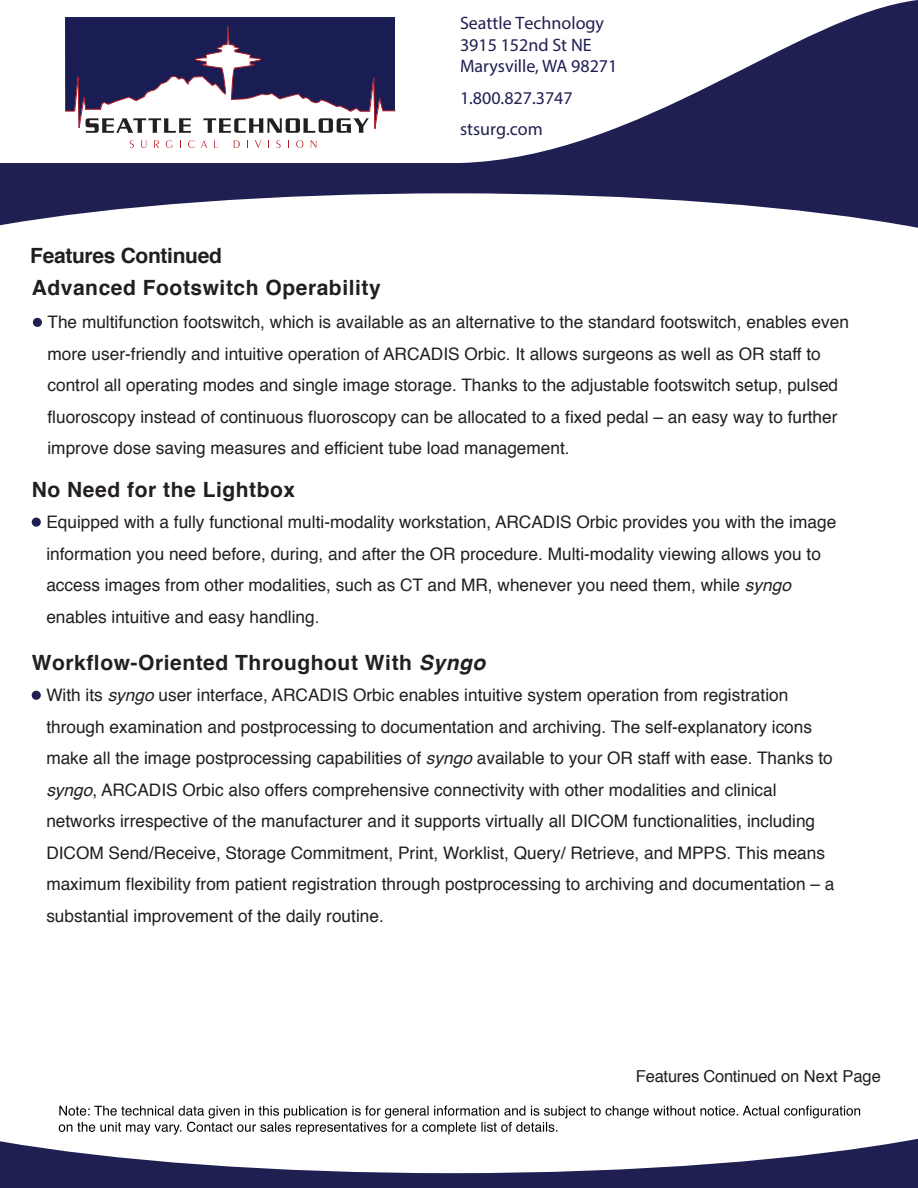
<style>
.page{position:relative;width:918px;height:1188px;background:#fff}
.page>*{position:absolute;margin:0;border:0;box-sizing:border-box;transform-origin:0 0}
.t1{font:700 21px "Helvetica";letter-spacing:.025em;color:#231f20}
.t2{font:700 21px "Helvetica";letter-spacing:-.015em;color:#231f20}
.t3{font:18px/21.6px "Myriad Pro";color:#201f52}
.t4{font:17.25px/31.5px "Helvetica";color:#231f20}
.t5{font:16.5px "Helvetica";letter-spacing:-.015em;color:#231f20}
.s1{font-style:italic}
</style>
<div class="page">
<svg style="left:0;top:1139px;width:918px;height:49px;fill:#201f52"></svg>
<svg style="left:0;top:184px;width:918px;height:44px"></svg>
<svg style="left:461px;top:0;width:457px;height:163px"></svg>
<div style="left:0;top:163px;width:918px;height:21px;background:#201f52"></div>
<svg style="left:59px;top:1106px;width:801px;height:29px"></svg>
<div style="left:33px;top:318px;width:9px;height:9px;background:#201f52;border-radius:50%"></div>
<div style="left:32px;top:518px;width:9px;height:9px;background:#201f52;border-radius:50%"></div>
<div style="left:32px;top:691px;width:9px;height:9px;background:#201f52;border-radius:50%"></div>
<svg style="left:65px;top:17px;width:331px;height:131px"></svg>
<p class="t2" style="left:30px;top:239px;width:193px">Features Continued</p>
<p class="t1" style="left:32px;top:271px;width:350px">Advanced Footswitch Operability</p>
<p class="t3" style="left:460px;top:12px;width:159px">Seattle Technology<br>3915 152nd St NE<br>Marysville, WA 98271</p>
<p class="t3" style="left:460px;top:82px;width:114px;line-height:31.5px">1.800.827.3747 stsurg.com</p>
<p class="t4" style="left:47px;top:307px;width:803px">The multifunction footswitch, which is available as an alternative to the standard footswitch, enables even more user-friendly and intuitive operation of ARCADIS Orbic. It allows surgeons as well as OR staff to control all operating modes and single image storage. Thanks to the adjustable footswitch setup, pulsed fluoroscopy instead of continuous fluoroscopy can be allocated to a fixed pedal – an easy way to further improve dose saving measures and efficient tube load management.</p>
<p class="t1" style="left:32px;top:473px;width:265px">No Need for the Lightbox</p>
<p class="t4" style="left:46px;top:507px;width:791px">Equipped with a fully functional multi-modality workstation, ARCADIS Orbic provides you with the image information you need before, during, and after the OR procedure. Multi-modality viewing allows you to access images from other modalities, such as CT and MR, whenever you need them, while <span class="s1">syngo </span>enables intuitive and easy handling.</p>
<p class="t1" style="left:32px;top:646px;width:455px">Workflow-Oriented Throughout With <span class="s1">Syngo</span></p>
<p class="t4" style="left:46px;top:680px;width:790px">With its <span class="s1">syngo</span> user interface, ARCADIS Orbic enables intuitive system operation from registration through examination and postprocessing to documentation and archiving. The self-explanatory icons make all the image postprocessing capabilities of <span class="s1">syngo</span> available to your OR staff with ease. Thanks to <span class="s1">syngo</span>, ARCADIS Orbic also offers comprehensive connectivity with other modalities and clinical networks irrespective of the manufacturer and it supports virtually all DICOM functionalities, including DICOM Send/Receive, Storage Commitment, Print, Worklist, Query/ Retrieve, and MPPS. This means maximum flexibility from patient registration through postprocessing to archiving and documentation – a substantial improvement of the daily routine.</p>
<p class="t5" style="left:636px;top:1063px;width:247px">Features Continued on Next Page</p>
</div>
